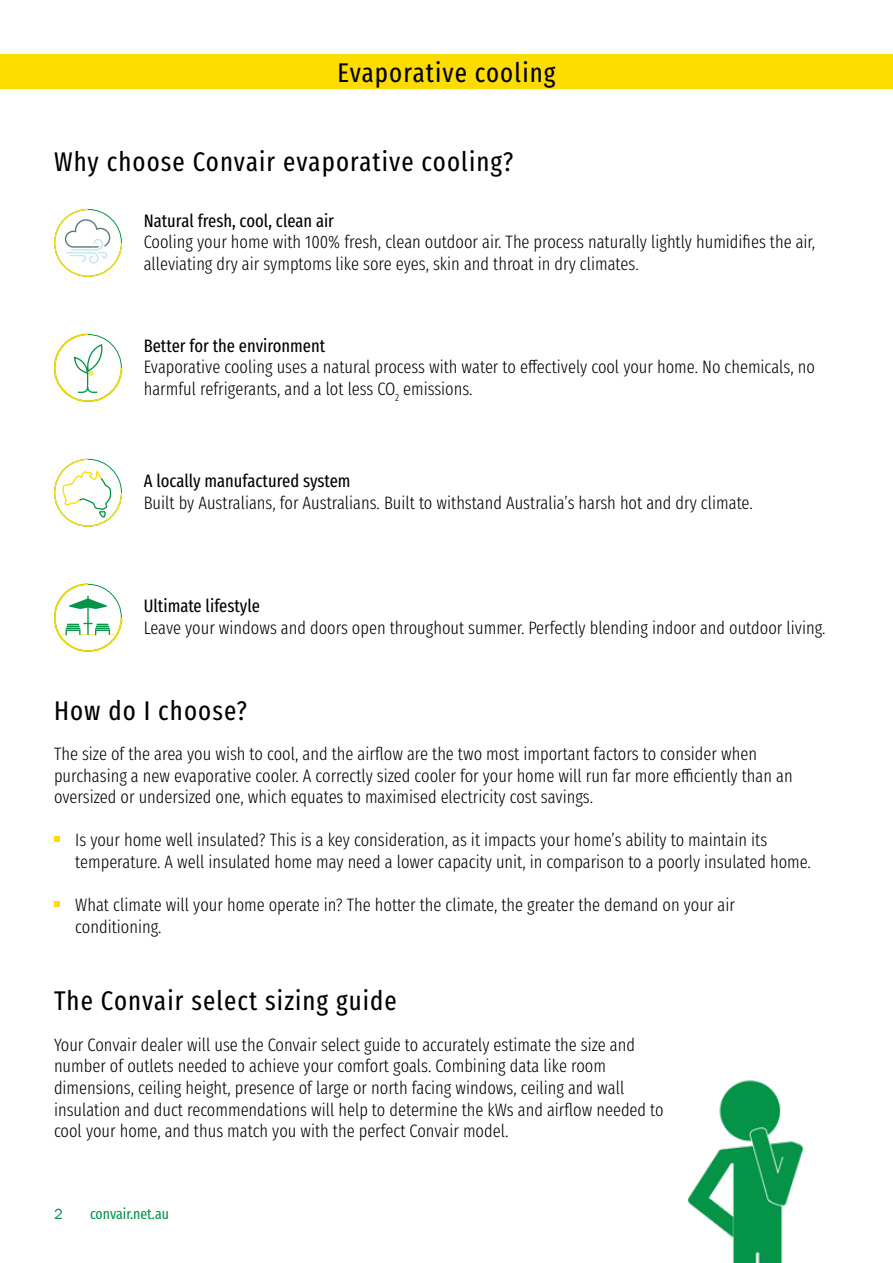
<style>
.page{position:relative;width:893px;height:1263px;background:#fff}
.page>*{position:absolute;margin:0;border:0;box-sizing:border-box;transform-origin:0 0}
.t1{font:27px "Fira Sans Compressed";letter-spacing:.04em;color:#000}
.t2{font:300 18px/21.6px "Fira Sans Compressed";color:#000}
.t3{font:18px "Fira Sans Compressed";color:#000}
.t4{font:15px "Fira Sans Compressed";color:#039347}
.t5{font:15px "Franklin Gothic";color:#039347}
</style>
<div class="page">
<svg style="left:54px;top:208px;width:69px;height:69px"></svg>
<div style="left:0;top:54px;width:893px;height:35px;background:#fddd00"></div>
<svg style="left:54px;top:459px;width:68px;height:68px"></svg>
<svg style="left:54px;top:836px;width:6px;height:6px"></svg>
<svg style="left:54px;top:901px;width:6px;height:6px"></svg>
<svg style="left:54px;top:334px;width:68px;height:68px"></svg>
<svg style="left:54px;top:583px;width:68px;height:69px"></svg>
<img style="left:688px;top:1080px;width:115px;height:183px">
<h1 class="t1" style="left:337px;top:52px;width:220px">Evaporative cooling</h1>
<h1 class="t1" style="left:54px;top:142px;width:461px">Why choose Convair evaporative cooling?</h1>
<p class="t3" style="left:144px;top:207px;width:192px">Natural fresh, cool, clean air</p>
<p class="t2" style="left:144px;top:231px;width:673px">Cooling your home with 100% fresh, clean outdoor air. The process naturally lightly humidifies the air, alleviating dry air symptoms like sore eyes, skin and throat in dry climates.</p>
<p class="t3" style="left:144px;top:332px;width:183px">Better for the environment</p>
<p class="t2" style="left:144px;top:356px;width:673px">Evaporative cooling uses a natural process with water to effectively cool your home. No chemicals, no harmful refrigerants, and a lot less CO<sub>2</sub> emissions.</p>
<p class="t3" style="left:144px;top:467px;width:208px">A locally manufactured system</p>
<p class="t2" style="left:144px;top:492px;width:610px">Built by Australians, for Australians. Built to withstand Australia’s harsh hot and dry climate.</p>
<p class="t3" style="left:144px;top:592px;width:118px">Ultimate lifestyle</p>
<p class="t2" style="left:144px;top:617px;width:683px">Leave your windows and doors open throughout summer. Perfectly blending indoor and outdoor living.</p>
<h1 class="t1" style="left:54px;top:690px;width:194px">How do I choose?</h1>
<p class="t2" style="left:54px;top:743px;width:740px">The size of the area you wish to cool, and the airflow are the two most important factors to consider when purchasing a new evaporative cooler. A correctly sized cooler for your home will run far more efficiently than an oversized or undersized one, which equates to maximised electricity cost savings.</p>
<p class="t2" style="left:75px;top:829px;width:737px">Is your home well insulated? This is a key consideration, as it impacts your home’s ability to maintain its temperature. A well insulated home may need a lower capacity unit, in comparison to a poorly insulated home.</p>
<p class="t2" style="left:75px;top:894px;width:661px">What climate will your home operate in? The hotter the climate, the greater the demand on your air conditioning.</p>
<h1 class="t1" style="left:54px;top:980px;width:344px">The Convair select sizing guide</h1>
<p class="t2" style="left:54px;top:1034px;width:611px">Your Convair dealer will use the Convair select guide to accurately estimate the size and number of outlets needed to achieve your comfort goals. Combining data like room dimensions, ceiling height, presence of large or north facing windows, ceiling and wall insulation and duct recommendations will help to determine the kWs and airflow needed to cool your home, and thus match you with the perfect Convair model.</p>
<p class="t5" style="left:54px;top:1205px;width:10px">2</p>
<p class="t4" style="left:90px;top:1203px;width:80px">convair.net.au</p>
</div>
